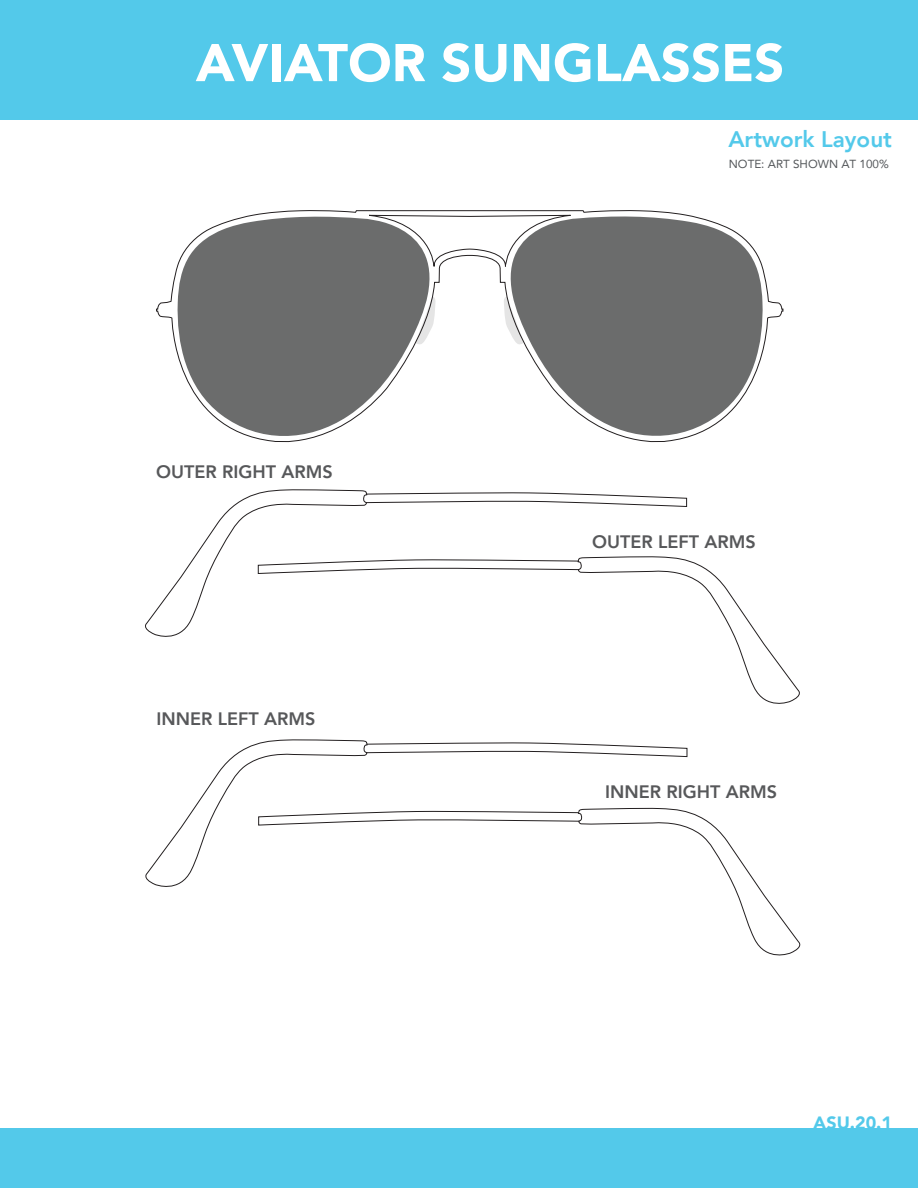
<style>
.page{position:relative;width:918px;height:1188px;background:#fff}
.page>*{position:absolute;margin:0;border:0;box-sizing:border-box;transform-origin:0 0}
.t1{font:900 52.5px "Avenir";color:#fff}
.t2{font:800 22.5px "Avenir";color:#53c9ea}
.t3{font:800 18px "Avenir";color:#57585a}
.t4{font:900 17.85px "Avenir";color:#53c9ea}
.t5{font:11.7px "Avenir";color:#54575a}
</style>
<div class="page">
<div style="left:0;top:1129px;width:918px;height:59px;background:#53c9ea"></div>
<div style="left:0;top:0;width:918px;height:119px;background:#53c9ea"></div>
<svg style="left:156px;top:210px;width:628px;height:140px"></svg>
<svg style="left:176px;top:216px;width:266px;height:227px;fill:#6b6c6c"></svg>
<svg style="left:498px;top:215px;width:266px;height:228px;fill:#6b6c6c"></svg>
<svg style="left:145px;top:489px;width:655px;height:215px"></svg>
<svg style="left:145px;top:739px;width:656px;height:217px"></svg>
<h1 class="t1" style="left:196px;top:18px;width:590px">AVIATOR SUNGLASSES</h1>
<p class="t2" style="left:728px;top:121px;width:165px">Artwork Layout</p>
<p class="t3" style="left:156px;top:458px;width:178px">OUTER RIGHT ARMS</p>
<p class="t3" style="left:156px;top:704px;width:160px">INNER LEFT ARMS</p>
<p class="t5" style="left:729px;top:155px;width:161px">NOTE: ART SHOWN AT 100%</p>
<p class="t3" style="left:592px;top:528px;width:165px">OUTER LEFT ARMS</p>
<p class="t3" style="left:605px;top:777px;width:174px">INNER RIGHT ARMS</p>
<p class="t4" style="left:813px;top:1107px;width:80px">ASU.20.1</p>
</div>
